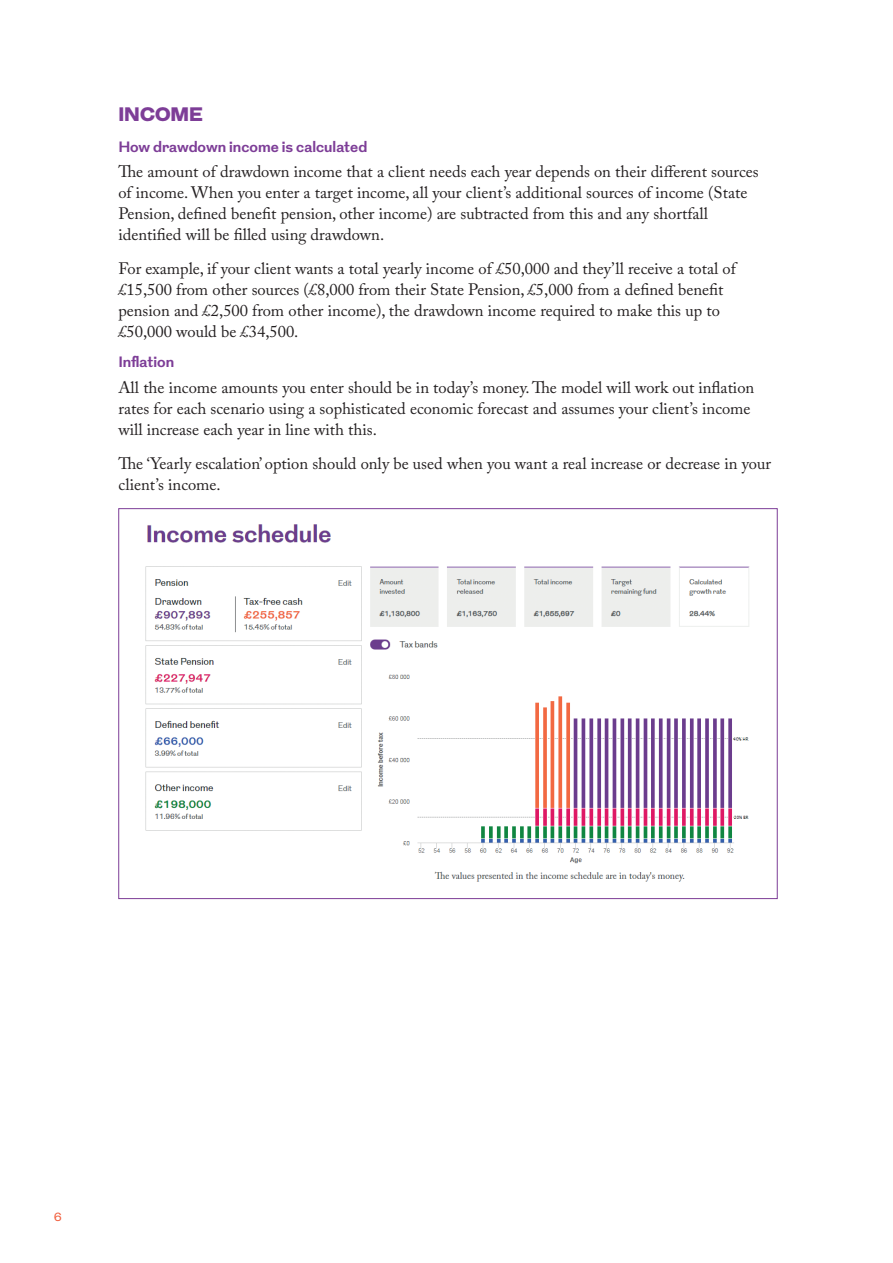
<style>
.page{position:relative;width:893px;height:1263px;background:#fff}
.page>*{position:absolute;margin:0;border:0;box-sizing:border-box;transform-origin:0 0}
.t1{font:900 19.5px "Grot";color:#7d3d97}
.t2{font:16.5px/21px "Adobe Caslon Pro";color:#231f20}
.t3{font:700 15px "Grot";color:#7d3d97}
.t4{font:12px "Grot";color:#f15d3c}
</style>
<div class="page">
<img style="left:145px;top:524px;width:605px;height:358px">
<p class="t1" style="left:118px;top:100px;width:87px">INCOME</p>
<p class="t3" style="left:118px;top:136px;width:250px">How drawdown income is calculated</p>
<p class="t2" style="left:118px;top:161px;width:642px">The amount of drawdown income that a client needs each year depends on their different sources of income. When you enter a target income, all your client’s additional sources of income (State Pension, defined benefit pension, other income) are subtracted from this and any shortfall identified will be filled using drawdown.</p>
<p class="t2" style="left:118px;top:258px;width:619px">For example, if your client wants a total yearly income of £50,000 and they’ll receive a total of £15,500 from other sources (£8,000 from their State Pension, £5,000 from a defined benefit pension and £2,500 from other income), the drawdown income required to make this up to £50,000 would be £34,500.</p>
<p class="t3" style="left:118px;top:352px;width:57px">Inflation</p>
<p class="t2" style="left:118px;top:377px;width:637px">All the income amounts you enter should be in today’s money. The model will work out inflation rates for each scenario using a sophisticated economic forecast and assumes your client’s income will increase each year in line with this.</p>
<p class="t2" style="left:118px;top:452px;width:654px">The ‘Yearly escalation’ option should only be used when you want a real increase or decrease in your client’s income.</p>
<p class="t4" style="left:54px;top:1209px;width:10px">6</p>
</div>
